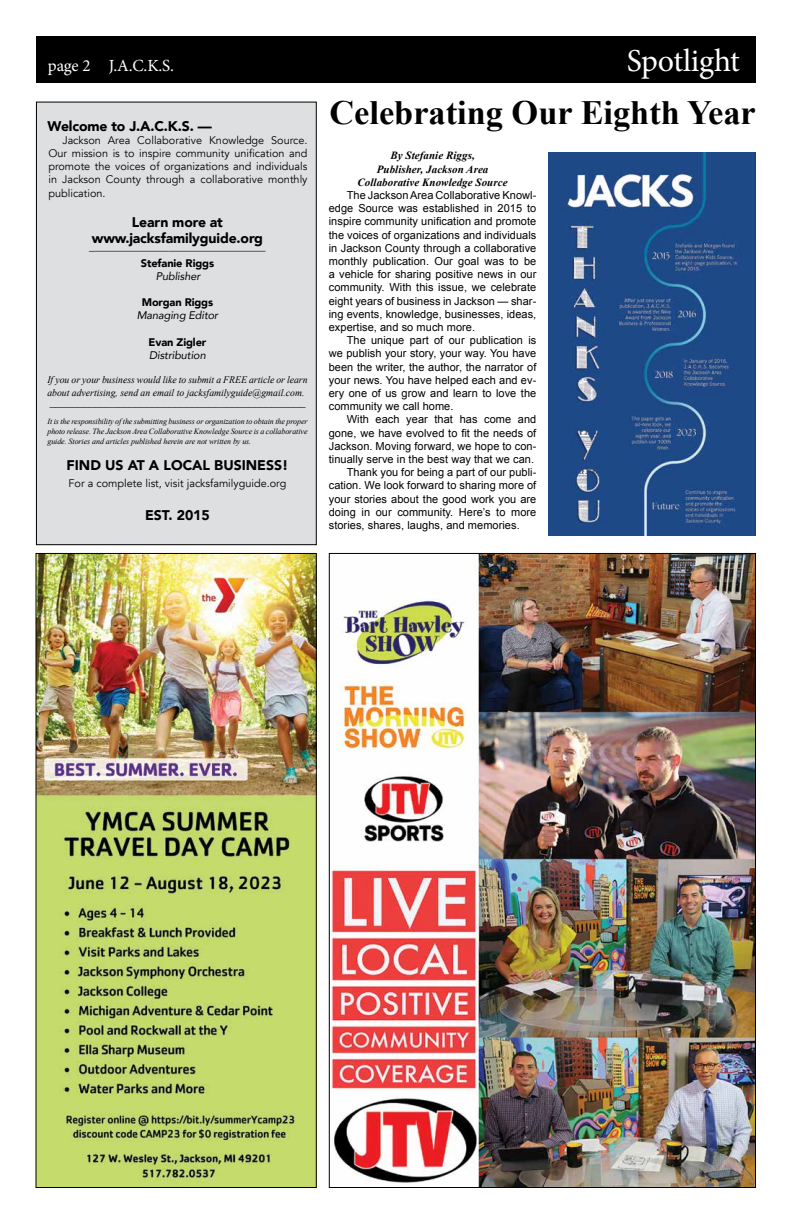
<style>
.page{position:relative;width:792px;height:1224px;background:#fff}
.page>*{position:absolute;margin:0;border:0;box-sizing:border-box;transform-origin:0 0}
.t1{font:700 34px "Times New Roman";color:#000}
.t2{font:32px "Minion Pro";letter-spacing:-.01em;color:#fff}
.t3{font:17px "Minion Pro";color:#fff}
.t4{font:900 14px/16.8px "Avenir";letter-spacing:-.01em;color:#000;text-align:center}
.t5{font:11.6px "Times New Roman";color:#000}
.t6{font:11.6px "Avenir";color:#000}
.t7{font:11px/13.2px "Arial";letter-spacing:.005em;color:#000;text-align:justify}
.t8{font:11px/13.2px "Avenir";color:#000;text-align:justify}
.t9{font:italic 700 11px/13.2px "Times New Roman";letter-spacing:.005em;color:#000;text-align:center}
.t10{font:italic 11px "Avenir";letter-spacing:-.01em;color:#000}
.t11{font:900 11px "Avenir";letter-spacing:-.01em;color:#000}
.t12{font:italic 10px/13.2px "Times New Roman";color:#000}
.t13{font:italic 8px/9.6px "Times New Roman";letter-spacing:-.01em;color:#000;text-align:justify}
.s1{font-size:12px}
</style>
<div class="page">
<div style="left:36px;top:36px;width:720px;height:47px;background:#000"></div>
<div style="left:36px;top:102px;width:280px;height:443px;background:#dddfe0"></div>
<div style="left:36px;top:102px;width:281px;height:443px;border:1px solid #000"></div>
<img style="left:38px;top:555px;width:277px;height:631px">
<div style="left:36px;top:553px;width:281px;height:635px;border:1px solid #000"></div>
<img style="left:331px;top:555px;width:423px;height:631px">
<img style="left:548px;top:152px;width:208px;height:383px">
<h3 class="t3" style="left:48px;top:54px;width:128px">page 2 J.A.C.K.S.</h3>
<h2 class="t2" style="left:627px;top:39px;width:115px">Spotlight</h2>
<p class="t4" style="left:47px;top:117px;width:166px">Welcome to J.A.C.K.S. —</p>
<p class="t8" style="left:48px;top:134px;width:261px;text-indent:14px">Jackson Area Collaborative Knowledge Source.<br>Our mission is to inspire community unification and promote the voices of organizations and individuals in Jackson County through a collaborative monthly publication.</p>
<p class="t4" style="left:92px;top:213px;width:173px">Learn more at www.jacksfamilyguide.org</p>
<p class="t6" style="left:89px;top:240px;width:178px"><span class="s1">_</span>______________________________</p>
<p class="t11" style="left:141px;top:253px;width:75px">Stefanie Riggs</p>
<p class="t10" style="left:156px;top:269px;width:46px">Publisher</p>
<p class="t11" style="left:142px;top:293px;width:73px">Morgan Riggs</p>
<p class="t10" style="left:137px;top:309px;width:83px">Managing Editor</p>
<p class="t11" style="left:149px;top:333px;width:59px">Evan Zigler</p>
<p class="t10" style="left:149px;top:348px;width:58px">Distribution</p>
<p class="t12" style="left:47px;top:373px;width:262px">If you or your business would like to submit a FREE article or learn about advertising, send an email to jacksfamilyguide@gmail.com.</p>
<p class="t5" style="left:50px;top:394px;width:257px">_____________________________________________</p>
<p class="t13" style="left:47px;top:417px;width:262px">It is the responsibility of the submitting business or organization to obtain the proper photo release. The Jackson Area Collaborative Knowledge Source is a collaborative guide. Stories and articles published herein are not written by us.</p>
<p class="t4" style="left:67px;top:456px;width:223px">FIND US AT A LOCAL BUSINESS!</p>
<p class="t8" style="left:69px;top:477px;width:219px">For a complete list, visit jacksfamilyguide.org</p>
<p class="t4" style="left:145px;top:507px;width:66px">EST. 2015</p>
<h1 class="t1" style="left:329px;top:89px;width:428px">Celebrating Our Eighth Year</h1>
<p class="t9" style="left:358px;top:149px;width:152px">By Stefanie Riggs,<br>Publisher, Jackson Area<br>Collaborative Knowledge Source</p>
<p class="t7" style="left:329px;top:189px;width:209px;text-indent:18px">The Jackson Area Collaborative Knowl&shy;edge Source was established in 2015 to inspire community unification and promote the voices of organizations and individuals in Jackson County through a collaborative monthly publication. Our goal was to be a vehicle for sharing positive news in our community. With this issue, we celebrate eight years of business in Jackson — shar&shy;ing events, knowledge, businesses, ideas, expertise, and so much more.</p>
<p class="t7" style="left:329px;top:334px;width:209px;text-indent:18px">The unique part of our publication is we publish your story, your way. You have been the writer, the author, the narrator of your news. You have helped each and ev&shy;ery one of us grow and learn to love the community we call home.</p>
<p class="t7" style="left:347px;top:413px;width:191px">With each year that has come and</p>
<p class="t7" style="left:329px;top:426px;width:209px">gone, we have evolved to fit the needs of</p>
<p class="t7" style="left:329px;top:440px;width:209px">Jackson. Moving forward, we hope to con-</p>
<p class="t7" style="left:329px;top:453px;width:207px">tinually serve in the best way that we can.</p>
<p class="t7" style="left:347px;top:466px;width:191px">Thank you for being a part of our publi-</p>
<p class="t7" style="left:329px;top:479px;width:209px">cation. We look forward to sharing more of</p>
<p class="t7" style="left:329px;top:492px;width:209px">your stories about the good work you are</p>
<p class="t7" style="left:329px;top:506px;width:209px">doing in our community. Here’s to more</p>
<p class="t7" style="left:329px;top:519px;width:192px">stories, shares, laughs, and memories.</p>
</div>
